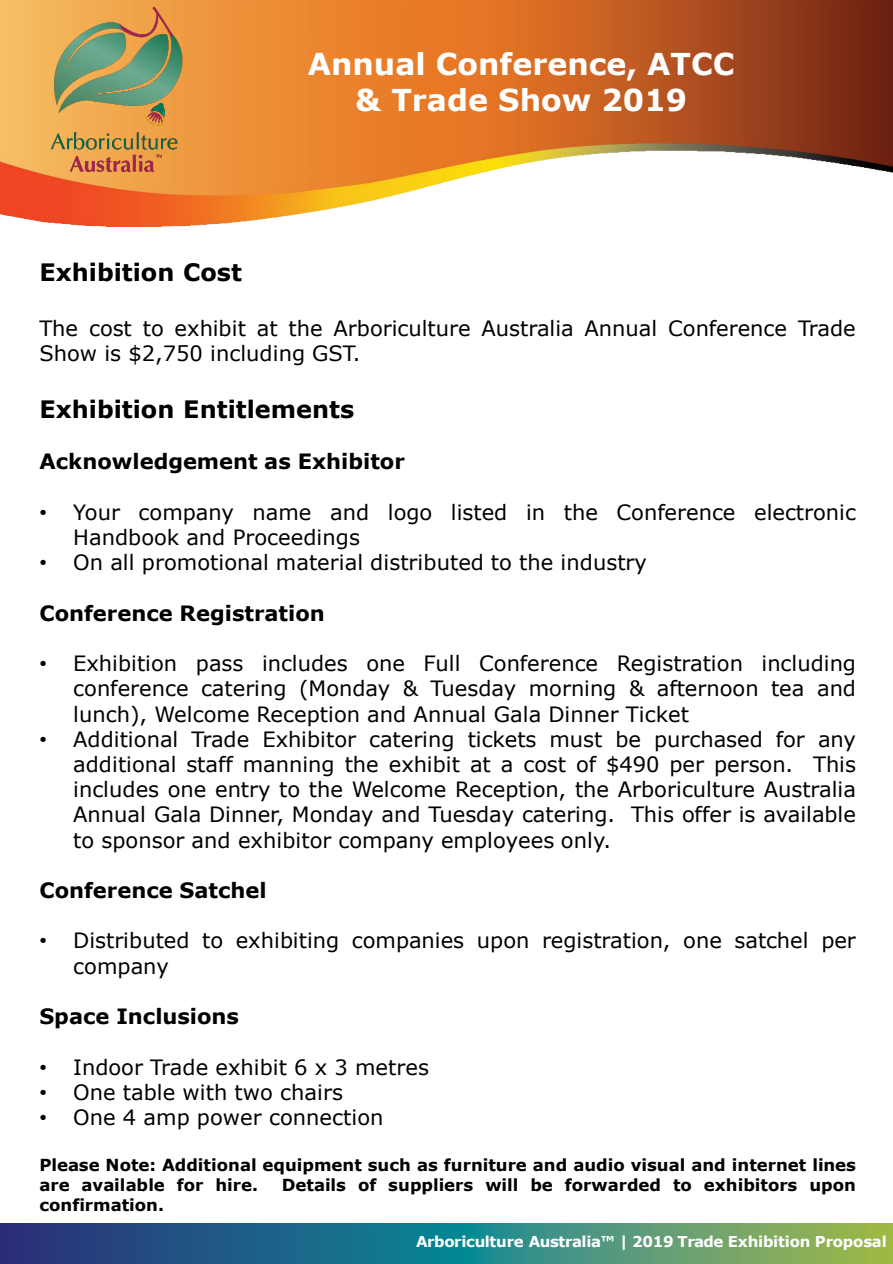
<style>
.page{position:relative;width:893px;height:1264px;background:#fff}
.page>*{position:absolute;margin:0;border:0;box-sizing:border-box;transform-origin:0 0}
.t1{font:700 30px "Verdana";color:#fff}
.t2{font:700 24px "Verdana";color:#000}
.t3{font:21px/25.2px "Verdana";color:#000}
.t4{font:700 21px "Verdana";color:#000}
.t5{font:700 16.5px/19.8px "Verdana";color:#000}
.t6{font:700 15px "Verdana";letter-spacing:-.025em;color:#fff}
.s1{font-family:"Arial"}
</style>
<div class="page">
<img style="left:0;top:1223px;width:892px;height:40px">
<img style="left:1px;top:0;width:891px;height:227px">
<img style="left:33px;top:5px;width:171px;height:170px">
<p class="t1" style="left:307px;top:42px;width:428px">Annual Conference, ATCC</p>
<p class="t1" style="left:355px;top:78px;width:333px">&amp; Trade Show 2019</p>
<p class="t2" style="left:39px;top:255px;width:204px">Exhibition Cost</p>
<p class="t3" style="left:39px;top:315px;width:817px">The cost to exhibit at the Arboriculture Australia Annual Conference Trade<br>Show is $2,750 including GST.</p>
<p class="t2" style="left:39px;top:392px;width:316px">Exhibition Entitlements</p>
<p class="t4" style="left:39px;top:446px;width:367px">Acknowledgement as Exhibitor</p>
<p class="t3" style="left:73px;top:499px;width:784px;text-indent:-34px"><span class="s1">•</span> Your company name and logo listed in the Conference electronic<br>Handbook and Proceedings</p>
<p class="t3" style="left:39px;top:549px;width:609px"><span class="s1">•</span> On all promotional material distributed to the industry</p>
<p class="t4" style="left:39px;top:598px;width:287px">Conference Registration</p>
<p class="t3" style="left:73px;top:650px;width:784px;text-align:justify;text-indent:-34px"><span class="s1">•</span> Exhibition pass includes one Full Conference Registration including conference catering (Monday &amp; Tuesday morning &amp; afternoon tea and lunch), Welcome Reception and Annual Gala Dinner Ticket</p>
<p class="t3" style="left:73px;top:726px;width:784px;text-align:justify;text-indent:-34px"><span class="s1">•</span> Additional Trade Exhibitor catering tickets must be purchased for any additional staff manning the exhibit at a cost of $490 per person. This includes one entry to the Welcome Reception, the Arboriculture Australia Annual Gala Dinner, Monday and Tuesday catering. This offer is available to sponsor and exhibitor company employees only.</p>
<p class="t4" style="left:39px;top:875px;width:229px">Conference Satchel</p>
<p class="t3" style="left:73px;top:927px;width:784px;text-indent:-34px"><span class="s1">•</span> Distributed to exhibiting companies upon registration, one satchel per company</p>
<p class="t4" style="left:39px;top:1001px;width:201px">Space Inclusions</p>
<p class="t3" style="left:39px;top:1053px;width:391px"><span class="s1">•</span> Indoor Trade exhibit 6 x 3 metres</p>
<p class="t3" style="left:39px;top:1079px;width:305px"><span class="s1">•</span> One table with two chairs</p>
<p class="t3" style="left:39px;top:1104px;width:345px"><span class="s1">•</span> One 4 amp power connection</p>
<p class="t5" style="left:39px;top:1154px;width:818px">Please Note: Additional equipment such as furniture and audio visual and internet lines are available for hire.</p>
<p class="t5" style="left:282px;top:1174px;width:575px">Details of suppliers will be forwarded to exhibitors upon</p>
<p class="t5" style="left:39px;top:1193px;width:126px">confirmation.</p>
<p class="t6" style="left:416px;top:1230px;width:472px">Arboriculture Australia™ | 2019 Trade Exhibition Proposal</p>
</div>
